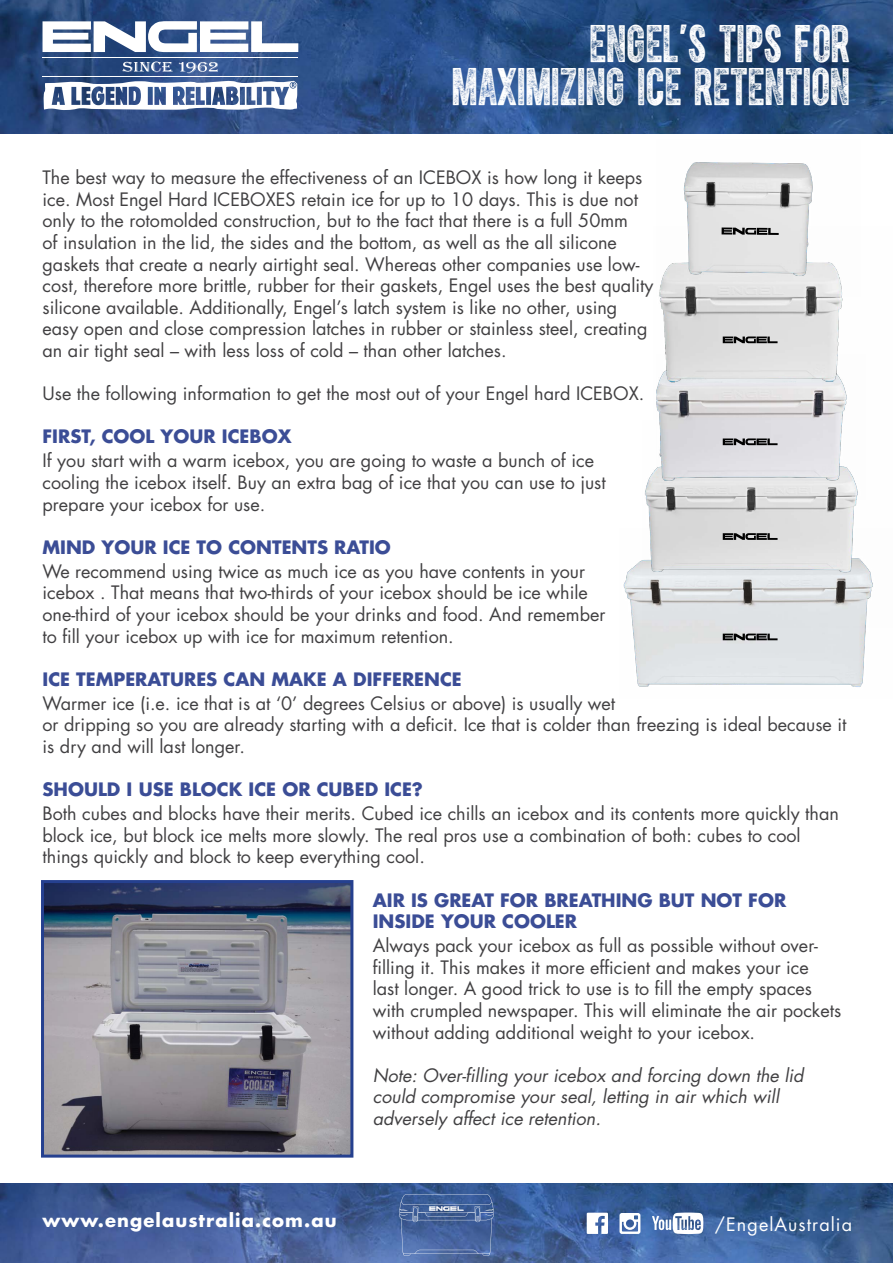
<style>
.page{position:relative;width:893px;height:1263px;background:#fff}
.page>*{position:absolute;margin:0;border:0;box-sizing:border-box;transform-origin:0 0}
.t1{font:49.5px/43.5px "Cpl Kirkwood";color:#fff;text-align:right}
.t2{font:18px/21.6px "Futura";color:#414042}
.t3{font:700 18px/21.6px "Futura";color:#3b4d96}
.t4{font:italic 18px/21.6px "Futura";color:#414042}
.t5{font:700 18px "Futura";letter-spacing:.06em;color:#fff}
.t6{font:18px "Futura";letter-spacing:.06em;color:#fff}
</style>
<div class="page">
<img style="left:0;top:0;width:893px;height:134px">
<img style="left:0;top:1183px;width:893px;height:80px">
<svg style="left:587px;top:1213px;width:21px;height:21px"></svg>
<svg style="left:652px;top:1212px;width:51px;height:22px"></svg>
<svg style="left:619px;top:1213px;width:21px;height:21px"></svg>
<svg style="left:43px;top:21px;width:255px;height:31px"></svg>
<hr style="left:43px;top:57px;width:255px;height:1px;background:#fff">
<hr style="left:43px;top:76px;width:255px;height:1px;background:#fff">
<svg style="left:122px;top:62px;width:51px;height:10px"></svg>
<svg style="left:179px;top:62px;width:39px;height:11px"></svg>
<svg style="left:43px;top:80px;width:254px;height:31px"></svg>
<img style="left:623px;top:560px;width:243px;height:127px">
<img style="left:642px;top:468px;width:231px;height:160px">
<img style="left:657px;top:420px;width:208px;height:79px">
<img style="left:656px;top:296px;width:191px;height:124px">
<img style="left:659px;top:162px;width:183px;height:134px">
<svg style="left:722px;top:227px;width:57px;height:8px"></svg>
<svg style="left:723px;top:533px;width:54px;height:7px"></svg>
<svg style="left:723px;top:634px;width:54px;height:6px"></svg>
<svg style="left:723px;top:336px;width:54px;height:7px"></svg>
<svg style="left:723px;top:438px;width:54px;height:7px"></svg>
<img style="left:45px;top:884px;width:304px;height:269px">
<div style="left:41px;top:880px;width:312px;height:277px;border:3px solid #25408f"></div>
<svg style="left:399px;top:1194px;width:95px;height:62px;background:#4f6ca3"></svg>
<h1 class="t1" style="left:452px;top:15px;width:400px">ENGEL’S TIPS FOR<br>MAXIMIZING ICE RETENTION</h1>
<p class="t2" style="left:43px;top:167px;width:612px">The best way to measure the effectiveness of an ICEBOX is how long it keeps ice. Most Engel Hard ICEBOXES retain ice for up to 10 days. This is due not only to the rotomolded construction, but to the fact that there is a full 50mm<br>of insulation in the lid, the sides and the bottom, as well as the all silicone gaskets that create a nearly airtight seal. Whereas other companies use low&shy;cost, therefore more brittle, rubber for their gaskets, Engel uses the best quality silicone available. Additionally, Engel’s latch system is like no other, using easy open and close compression latches in rubber or stainless steel, creating an air tight seal – with less loss of cold – than other latches.</p>
<p class="t2" style="left:43px;top:383px;width:603px">Use the following information to get the most out of your Engel hard ICEBOX.</p>
<p class="t3" style="left:43px;top:425px;width:251px">FIRST, COOL YOUR ICEBOX</p>
<p class="t2" style="left:43px;top:450px;width:565px">If you start with a warm icebox, you are going to waste a bunch of ice cooling the icebox itself. Buy an extra bag of ice that you can use to just prepare your icebox for use.</p>
<p class="t3" style="left:43px;top:536px;width:350px">MIND YOUR ICE TO CONTENTS RATIO</p>
<p class="t2" style="left:43px;top:560px;width:564px">We recommend using twice as much ice as you have contents in your icebox . That means that two-thirds of your icebox should be ice while one-third of your icebox should be your drinks and food. And remember to fill your icebox up with ice for maximum retention.</p>
<p class="t3" style="left:43px;top:668px;width:421px">ICE TEMPERATURES CAN MAKE A DIFFERENCE</p>
<p class="t2" style="left:43px;top:692px;width:805px">Warmer ice (i.e. ice that is at ‘0’ degrees Celsius or above) is usually wet<br>or dripping so you are already starting with a deficit. Ice that is colder than freezing is ideal because it is dry and will last longer.</p>
<p class="t3" style="left:43px;top:778px;width:382px">SHOULD I USE BLOCK ICE OR CUBED ICE?</p>
<p class="t2" style="left:43px;top:802px;width:798px">Both cubes and blocks have their merits. Cubed ice chills an icebox and its contents more quickly than block ice, but block ice melts more slowly. The real pros use a combination of both: cubes to cool things quickly and block to keep everything cool.</p>
<p class="t3" style="left:373px;top:888px;width:415px">AIR IS GREAT FOR BREATHING BUT NOT FOR<br>INSIDE YOUR COOLER</p>
<p class="t2" style="left:373px;top:934px;width:470px">Always pack your icebox as full as possible without over&shy;filling it. This makes it more efficient and makes your ice<br>last longer. A good trick to use is to fill the empty spaces with crumpled newspaper. This will eliminate the air pockets without adding additional weight to your icebox.</p>
<p class="t4" style="left:373px;top:1064px;width:432px">Note: Over-filling your icebox and forcing down the lid could compromise your seal, letting in air which will adversely affect ice retention.</p>
<p class="t5" style="left:43px;top:1208px;width:296px">www.engelaustralia.com.au</p>
<p class="t6" style="left:715px;top:1211px;width:139px">/EngelAustralia</p>
</div>
